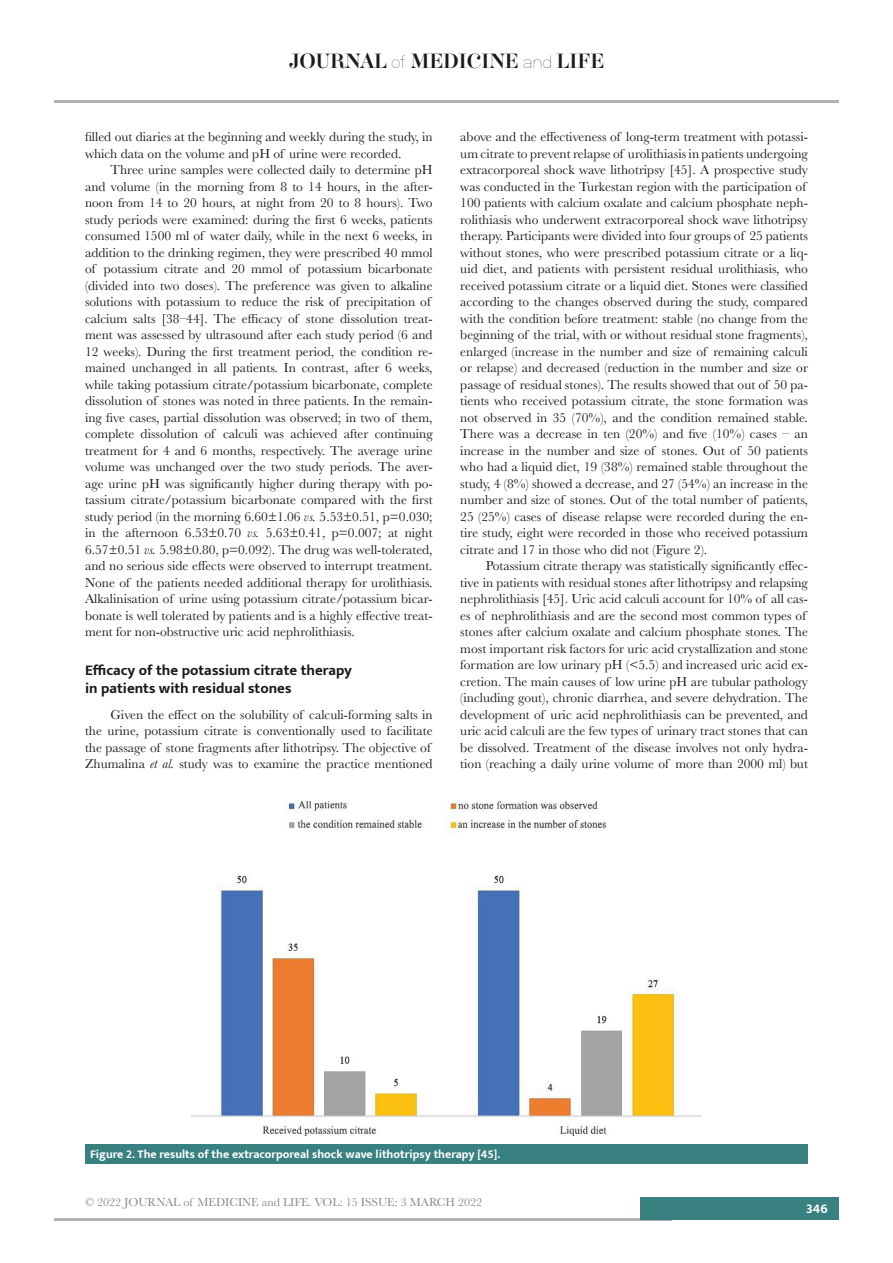
<style>
.page{position:relative;width:893px;height:1263px;background:#fff}
.page>*{position:absolute;margin:0;border:0;box-sizing:border-box;transform-origin:0 0}
.t1{font:18px "Aker Brygge Display";color:#1a1a19}
.titlu_3{font:700 15px/18px "Mukta";color:#1a1a19}
.text{font:13.5px/16.5px "Baskerville";color:#1a1a19}
.t2{font:700 13.5px "Mukta";color:#fff}
.legenda_tabel{font:700 12px "Mukta";color:#fff}
.t3{font:12px "Baskerville";color:#888787}
.s1{font-family:"Neubau Grotesk Lei"}
.s2{font-style:italic}
</style>
<div class="page">
<hr style="left:54px;top:1218px;width:618px;height:2px;background:#b2b3b2">
<div style="left:641px;top:1198px;width:198px;height:22px;background:#398080"></div>
<hr style="left:54px;top:100px;width:785px;height:2px;background:#b2b3b2">
<div style="left:85px;top:1144px;width:723px;height:20px;background:#398080"></div>
<img style="left:191px;top:801px;width:511px;height:335px">
<h1 class="t1" style="left:289px;top:49px;width:317px">JOURNAL <span class="s1">of</span> MEDICINE <span class="s1">and</span> LIFE</h1>
<p class="text" style="left:85px;top:129px;width:349px">filled out diaries at the beginning and weekly during the study, in which data on the volume and pH of urine were recorded.</p>
<p class="text" style="left:85px;top:162px;width:349px;text-indent:26px">Three urine samples were collected daily to determine pH and volume (in the morning from 8 to 14 hours, in the after&shy;noon from 14 to 20 hours, at night from 20 to 8 hours). Two study periods were examined: during the first 6 weeks, patients consumed 1500 ml of water daily, while in the next 6 weeks, in addition to the drinking regimen, they were prescribed 40 mmol of potassium citrate and 20 mmol of potassium bicarbonate (divided into two doses). The preference was given to alkaline solutions with potassium to reduce the risk of precipitation of calcium salts [38–44]. The efficacy of stone dissolution treat&shy;ment was assessed by ultrasound after each study period (6 and 12 weeks). During the first treatment period, the condition re&shy;mained unchanged in all patients. In contrast, after 6 weeks, while taking potassium citrate/potassium bicarbonate, complete dissolution of stones was noted in three patients. In the remain&shy;ing five cases, partial dissolution was observed; in two of them, complete dissolution of calculi was achieved after continuing treatment for 4 and 6 months, respectively. The average urine volume was unchanged over the two study periods. The aver&shy;age urine pH was significantly higher during therapy with po&shy;tassium citrate/potassium bicarbonate compared with the first study period (in the morning 6.60±1.06 <span class="s2">vs.</span> 5.53±0.51, p=0.030; in the afternoon 6.53±0.70 <span class="s2">vs.</span> 5.63±0.41, p=0.007; at night 6.57±0.51 <span class="s2">vs.</span> 5.98±0.80, p=0.092). The drug was well-tolerated, and no serious side effects were observed to interrupt treatment.<br>None of the patients needed additional therapy for urolithiasis.<br>Alkalinisation of urine using potassium citrate/potassium bicar&shy;bonate is well tolerated by patients and is a highly effective treat&shy;ment for non-obstructive uric acid nephrolithiasis.</p>
<p class="titlu_3" style="left:85px;top:661px;width:269px">Efficacy of the potassium citrate therapy in patients with residual stones</p>
<p class="text" style="left:85px;top:706px;width:349px;text-indent:26px">Given the effect on the solubility of calculi-forming salts in the urine, potassium citrate is conventionally used to facilitate the passage of stone fragments after lithotripsy. The objective of Zhumalina <span class="s2">et al.</span> study was to examine the practice mentioned</p>
<p class="text" style="left:460px;top:129px;width:349px">above and the effectiveness of long-term treatment with potassi&shy;um citrate to prevent relapse of urolithiasis in patients undergoing extracorporeal shock wave lithotripsy [45]. A prospective study was conducted in the Turkestan region with the participation of 100 patients with calcium oxalate and calcium phosphate neph&shy;rolithiasis who underwent extracorporeal shock wave lithotripsy therapy. Participants were divided into four groups of 25 patients without stones, who were prescribed potassium citrate or a liq&shy;uid diet, and patients with persistent residual urolithiasis, who received potassium citrate or a liquid diet. Stones were classified according to the changes observed during the study, compared with the condition before treatment: stable (no change from the beginning of the trial, with or without residual stone fragments), enlarged (increase in the number and size of remaining calculi or relapse) and decreased (reduction in the number and size or passage of residual stones). The results showed that out of 50 pa&shy;tients who received potassium citrate, the stone formation was not observed in 35 (70%), and the condition remained stable.<br>There was a decrease in ten (20%) and five (10%) cases – an increase in the number and size of stones. Out of 50 patients who had a liquid diet, 19 (38%) remained stable throughout the study, 4 (8%) showed a decrease, and 27 (54%) an increase in the number and size of stones. Out of the total number of patients, 25 (25%) cases of disease relapse were recorded during the en&shy;tire study, eight were recorded in those who received potassium citrate and 17 in those who did not (Figure 2).</p>
<p class="text" style="left:460px;top:558px;width:349px;text-indent:26px">Potassium citrate therapy was statistically significantly effec&shy;tive in patients with residual stones after lithotripsy and relapsing nephrolithiasis [45]. Uric acid calculi account for 10% of all cas&shy;es of nephrolithiasis and are the second most common types of stones after calcium oxalate and calcium phosphate stones. The most important risk factors for uric acid crystallization and stone formation are low urinary pH (&lt;5.5) and increased uric acid ex&shy;cretion. The main causes of low urine pH are tubular pathology (including gout), chronic diarrhea, and severe dehydration. The development of uric acid nephrolithiasis can be prevented, and uric acid calculi are the few types of urinary tract stones that can be dissolved. Treatment of the disease involves not only hydra&shy;tion (reaching a daily urine volume of more than 2000 ml) but</p>
<p class="legenda_tabel" style="left:90px;top:1147px;width:411px">Figure 2. The results of the extracorporeal shock wave lithotripsy therapy [45].</p>
<p class="t3" style="left:85px;top:1195px;width:398px">© 2022 JOURNAL of MEDICINE and LIFE. VOL: 15 ISSUE: 3 MARCH 2022</p>
<p class="t2" style="left:806px;top:1200px;width:23px">346</p>
</div>
